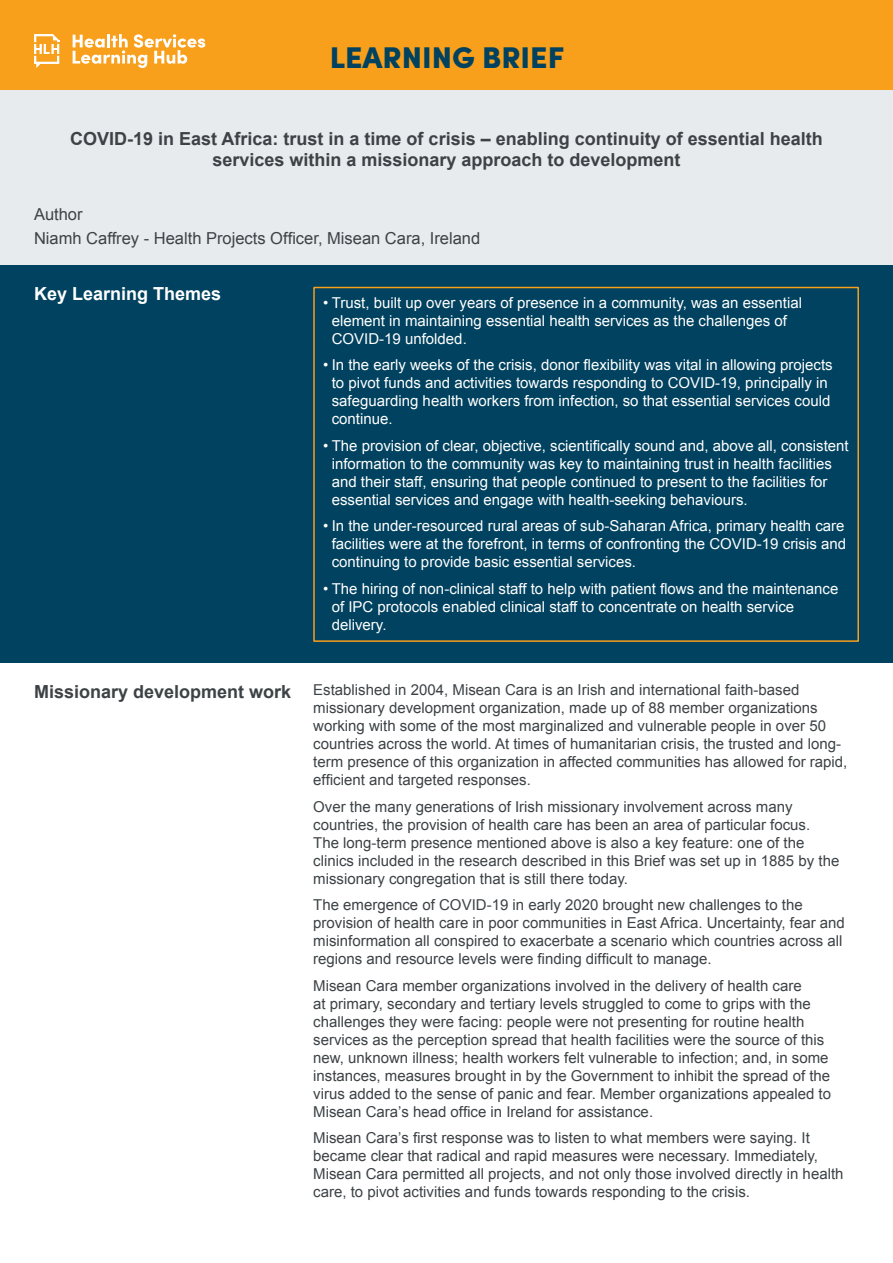
<style>
.page{position:relative;width:893px;height:1263px;background:#fff}
.page>*{position:absolute;margin:0;border:0;box-sizing:border-box;transform-origin:0 0}
.t1{font:900 30px "Sofia Pro";color:#00425f}
.t2{font:700 18px/21px "Arial";color:#3c4245;text-align:center}
.t3{font:700 18px "Arial";color:#fff}
.t4{font:16.5px/23.7px "Arial";color:#3c4245}
.t5{font:15px/18px "Arial";color:#3c4245}
.t6{font:15px/18px "Arial";color:#fff}
.s1{font-weight:700;font-size:18px}
</style>
<div class="page">
<div style="left:0;top:85px;width:893px;height:500px;background:#e8ebed"></div>
<div style="left:0;top:0;width:893px;height:89px;background:#f89f1b"></div>
<svg style="left:73px;top:34px;width:132px;height:34px"></svg>
<svg style="left:34px;top:34px;width:25px;height:34px"></svg>
<div style="left:0;top:265px;width:893px;height:398px;background:#00425f"></div>
<div style="left:313px;top:287px;width:546px;height:355px;border:2px solid #f89f1b"></div>
<h1 class="t1" style="left:330px;top:34px;width:236px">LEARNING BRIEF</h1>
<p class="t2" style="left:70px;top:129px;width:754px">COVID-19 in East Africa: trust in a time of crisis – enabling continuity of essential health services within a missionary approach to development</p>
<p class="t4" style="left:34px;top:203px;width:448px">Author<br>Niamh Caffrey - Health Projects Officer, Misean Cara, Ireland</p>
<p class="t3" style="left:34px;top:282px;width:189px">Key Learning Themes</p>
<p class="t6" style="left:332px;top:294px;width:472px;text-indent:-9px">• Trust, built up over years of presence in a community, was an essential element in maintaining essential health services as the challenges of<br>COVID-19 unfolded.</p>
<p class="t6" style="left:332px;top:356px;width:502px;text-indent:-9px">• In the early weeks of the crisis, donor flexibility was vital in allowing projects to pivot funds and activities towards responding to COVID-19, principally in safeguarding health workers from infection, so that essential services could continue.</p>
<p class="t6" style="left:332px;top:437px;width:518px;text-indent:-9px">• The provision of clear, objective, scientifically sound and, above all, consistent information to the community was key to maintaining trust in health facilities and their staff, ensuring that people continued to present to the facilities for essential services and engage with health-seeking behaviours.</p>
<p class="t6" style="left:332px;top:517px;width:516px;text-align:justify;text-indent:-9px">• In the under-resourced rural areas of sub-Saharan Africa, primary health care facilities were at the forefront, in terms of confronting the COVID-19 crisis and continuing to provide basic essential services.</p>
<p class="t6" style="left:332px;top:580px;width:508px;text-indent:-9px">• The hiring of non-clinical staff to help with patient flows and the maintenance of IPC protocols enabled clinical staff to concentrate on health service delivery.</p>
<p class="t5" style="left:313px;top:681px;width:536px;text-indent:-279px"><span class="s1">Missionary development work</span> Established in 2004, Misean Cara is an Irish and international faith-based missionary development organization, made up of 88 member organizations working with some of the most marginalized and vulnerable people in over 50 countries across the world. At times of humanitarian crisis, the trusted and long&shy;term presence of this organization in affected communities has allowed for rapid, efficient and targeted responses.</p>
<p class="t5" style="left:313px;top:798px;width:528px">Over the many generations of Irish missionary involvement across many countries, the provision of health care has been an area of particular focus.<br>The long-term presence mentioned above is also a key feature: one of the clinics included in the research described in this Brief was set up in 1885 by the missionary congregation that is still there today.</p>
<p class="t5" style="left:313px;top:896px;width:533px">The emergence of COVID-19 in early 2020 brought new challenges to the provision of health care in poor communities in East Africa. Uncertainty, fear and misinformation all conspired to exacerbate a scenario which countries across all regions and resource levels were finding difficult to manage.</p>
<p class="t5" style="left:313px;top:977px;width:519px">Misean Cara member organizations involved in the delivery of health care<br>at primary, secondary and tertiary levels struggled to come to grips with the challenges they were facing: people were not presenting for routine health services as the perception spread that health facilities were the source of this new, unknown illness; health workers felt vulnerable to infection; and, in some instances, measures brought in by the Government to inhibit the spread of the virus added to the sense of panic and fear. Member organizations appealed to Misean Cara’s head office in Ireland for assistance.</p>
<p class="t5" style="left:313px;top:1129px;width:532px">Misean Cara’s first response was to listen to what members were saying. It became clear that radical and rapid measures were necessary. Immediately, Misean Cara permitted all projects, and not only those involved directly in health care, to pivot activities and funds towards responding to the crisis.</p>
</div>
